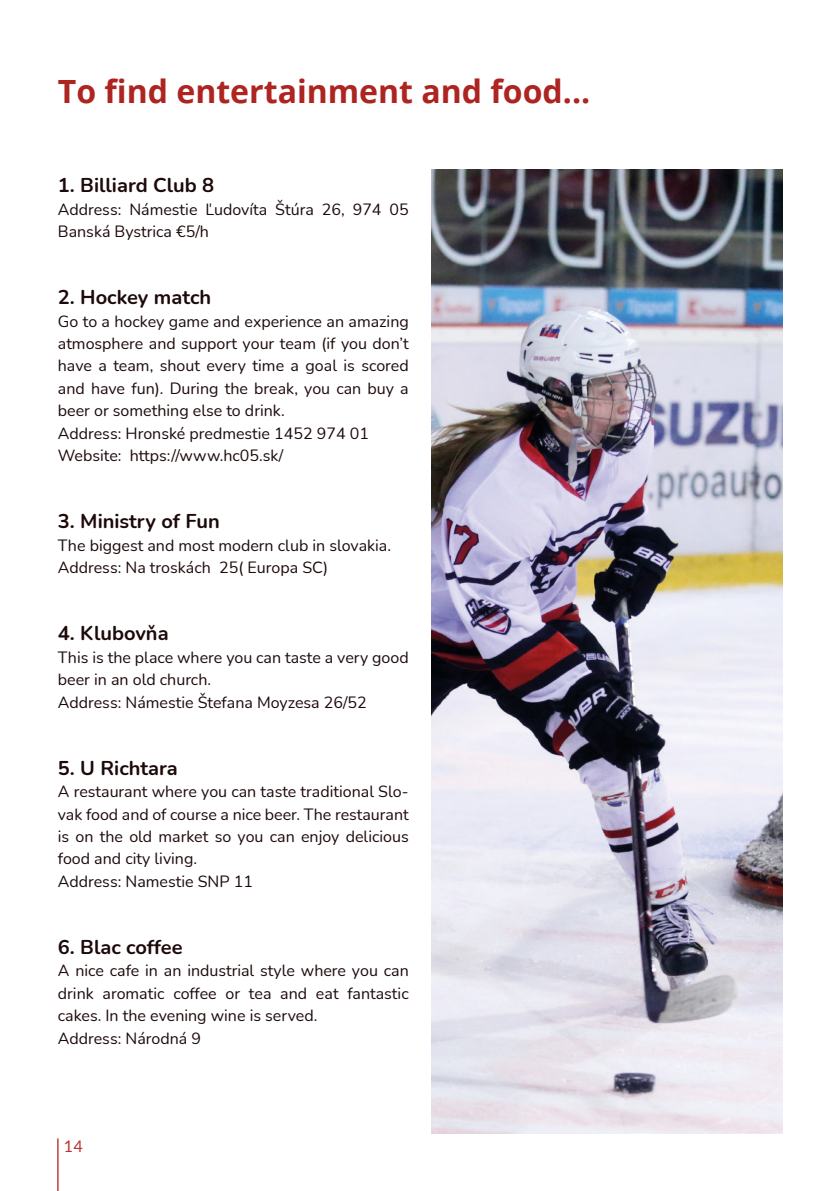
<style>
.page{position:relative;width:840px;height:1191px;background:#fff}
.page>*{position:absolute;margin:0;border:0;box-sizing:border-box;transform-origin:0 0}
.t1{font:700 32px "Open Sans";color:#ad2421}
.Odstavec{font:700 20px "Nunito";color:#1c090a}
.Odstavec-2{font:16px/22.4px "Nunito";color:#1c090a;text-align:justify}
.t2{font:16px "Lato";color:#bd3130}
</style>
<div class="page">
<img style="left:431px;top:170px;width:350px;height:963px">
<hr style="left:57px;top:1138px;width:2px;height:53px;background:#bd3130">
<h1 class="t1" style="left:58px;top:68px;width:533px">To find entertainment and food...</h1>
<p class="Odstavec" style="left:58px;top:171px;width:158px">1. Billiard Club 8</p>
<p class="Odstavec-2" style="left:58px;top:197px;width:352px">Address: Námestie Ľudovíta Štúra 26, 974 05<br>Banská Bystrica €5/h</p>
<p class="Odstavec" style="left:58px;top:283px;width:155px">2. Hockey match</p>
<p class="Odstavec-2" style="left:58px;top:309px;width:352px">Go to a hockey game and experience an amazing atmosphere and support your team (if you don’t have a team, shout every time a goal is scored and have fun). During the break, you can buy a beer or something else to drink.</p>
<p class="Odstavec-2" style="left:58px;top:421px;width:312px">Address: Hronské predmestie 1452 974 01</p>
<p class="Odstavec-2" style="left:58px;top:444px;width:227px">Website: https://www.hc05.sk/</p>
<p class="Odstavec" style="left:58px;top:507px;width:163px">3. Ministry of Fun</p>
<p class="Odstavec-2" style="left:58px;top:533px;width:334px">The biggest and most modern club in slovakia.</p>
<p class="Odstavec-2" style="left:58px;top:556px;width:271px">Address: Na troskách 25( Europa SC)</p>
<p class="Odstavec" style="left:58px;top:619px;width:112px">4. Klubovňa</p>
<p class="Odstavec-2" style="left:58px;top:645px;width:352px">This is the place where you can taste a very good beer in an old church.</p>
<p class="Odstavec-2" style="left:58px;top:690px;width:310px">Address: Námestie Štefana Moyzesa 26/52</p>
<p class="Odstavec" style="left:58px;top:753px;width:121px">5. U Richtara</p>
<p class="Odstavec-2" style="left:58px;top:779px;width:352px">A restaurant where you can taste traditional Slo&shy;vak food and of course a nice beer. The restaurant is on the old market so you can enjoy delicious food and city living.</p>
<p class="Odstavec-2" style="left:58px;top:869px;width:196px">Address: Namestie SNP 11</p>
<p class="Odstavec" style="left:58px;top:932px;width:126px">6. Blac coffee</p>
<p class="Odstavec-2" style="left:58px;top:959px;width:352px">A nice cafe in an industrial style where you can drink aromatic coffee or tea and eat fantastic cakes. In the evening wine is served.</p>
<p class="Odstavec-2" style="left:58px;top:1026px;width:145px">Address: Národná 9</p>
<p class="t2" style="left:63px;top:1137px;width:21px">14</p>
</div>
